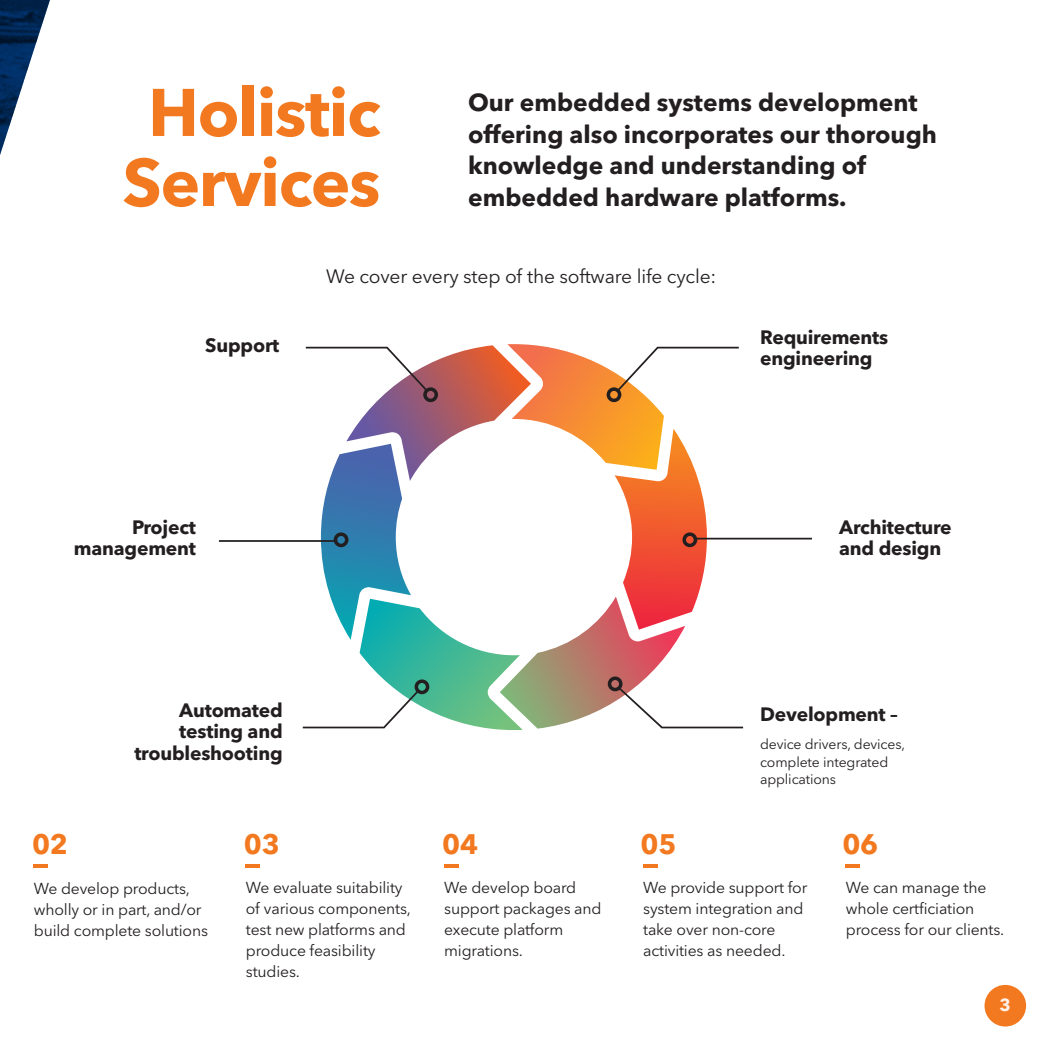
<style>
.page{position:relative;width:1043px;height:1042px;background:#fff}
.page>*{position:absolute;margin:0;border:0;box-sizing:border-box;transform-origin:0 0}
.t1{font:700 66.5px/70px "Avenir Next LT Pro";letter-spacing:-.02em;color:#f37920;text-align:center}
.t2{font:700 28px "Avenir Next LT Pro";letter-spacing:-.01em;color:#f37920}
.t3{font:700 24.5px/31.5px "Avenir Next LT Pro";color:#231f20}
.t4{font:700 19.25px/21px "Avenir Next LT Pro";letter-spacing:-.01em;color:#231f20}
.t5{font:19.25px "Avenir Next LT Pro";letter-spacing:-.01em;color:#231f20}
.t6{font:700 17.5px "Avenir Next LT Pro";color:#fff}
.t7{font:15.75px/21px "Avenir Next LT Pro";letter-spacing:-.01em;color:#231f20}
.t8{font:14px/17.5px "Avenir Next LT Pro";letter-spacing:-.01em;color:#231f20}
</style>
<div class="page">
<img style="left:0;top:0;width:50px;height:155px">
<div style="left:984px;top:985px;width:42px;height:41px;background:#f37920;border-radius:50%"></div>
<hr style="left:694px;top:538px;width:118px;height:1px;background:#231f20">
<hr style="left:219px;top:540px;width:118px;height:2px;background:#231f20">
<svg style="left:303px;top:344px;width:440px;height:386px"></svg>
<div style="left:423px;top:387px;width:15px;height:15px;border:4px solid #231f20;border-radius:50%"></div>
<svg style="left:34px;top:864px;width:14px;height:3px"></svg>
<svg style="left:246px;top:864px;width:14px;height:3px"></svg>
<svg style="left:444px;top:864px;width:14px;height:3px"></svg>
<svg style="left:643px;top:864px;width:14px;height:3px"></svg>
<svg style="left:846px;top:864px;width:14px;height:3px"></svg>
<h1 class="t1" style="left:123px;top:77px;width:259px">Holistic<br>Services</h1>
<h3 class="t3" style="left:468px;top:87px;width:470px">Our embedded systems development offering also incorporates our thorough knowledge and understanding of embedded hardware platforms.</h3>
<p class="t4" style="left:205px;top:334px;width:76px">Support</p>
<p class="t5" style="left:326px;top:265px;width:391px">We cover every step of the software life cycle:</p>
<p class="t4" style="left:760px;top:327px;width:130px">Requirements engineering</p>
<p class="t4" style="left:74px;top:516px;width:124px;text-align:right">Project management</p>
<p class="t4" style="left:134px;top:700px;width:150px;text-align:right">Automated testing and troubleshooting</p>
<p class="t4" style="left:839px;top:516px;width:114px">Architecture and design</p>
<p class="t4" style="left:760px;top:704px;width:139px">Development –</p>
<p class="t8" style="left:760px;top:736px;width:146px">device drivers, devices, complete integrated applications</p>
<h2 class="t2" style="left:32px;top:827px;width:37px">02</h2>
<h2 class="t2" style="left:244px;top:827px;width:37px">03</h2>
<h2 class="t2" style="left:442px;top:827px;width:37px">04</h2>
<h2 class="t2" style="left:640px;top:827px;width:37px">05</h2>
<h2 class="t2" style="left:842px;top:827px;width:37px">06</h2>
<p class="t7" style="left:34px;top:878px;width:176px">We develop products, wholly or in part, and/or build complete solutions</p>
<p class="t7" style="left:246px;top:877px;width:167px">We evaluate suitability of various components, test new platforms and produce feasibility studies.</p>
<p class="t7" style="left:444px;top:877px;width:159px">We develop board support packages and execute platform migrations.</p>
<p class="t7" style="left:643px;top:877px;width:166px">We provide support for system integration and take over non-core activities as needed.</p>
<p class="t7" style="left:846px;top:877px;width:160px">We can manage the whole certficiation process for our clients.</p>
<p class="t6" style="left:999px;top:994px;width:13px">3</p>
</div>
